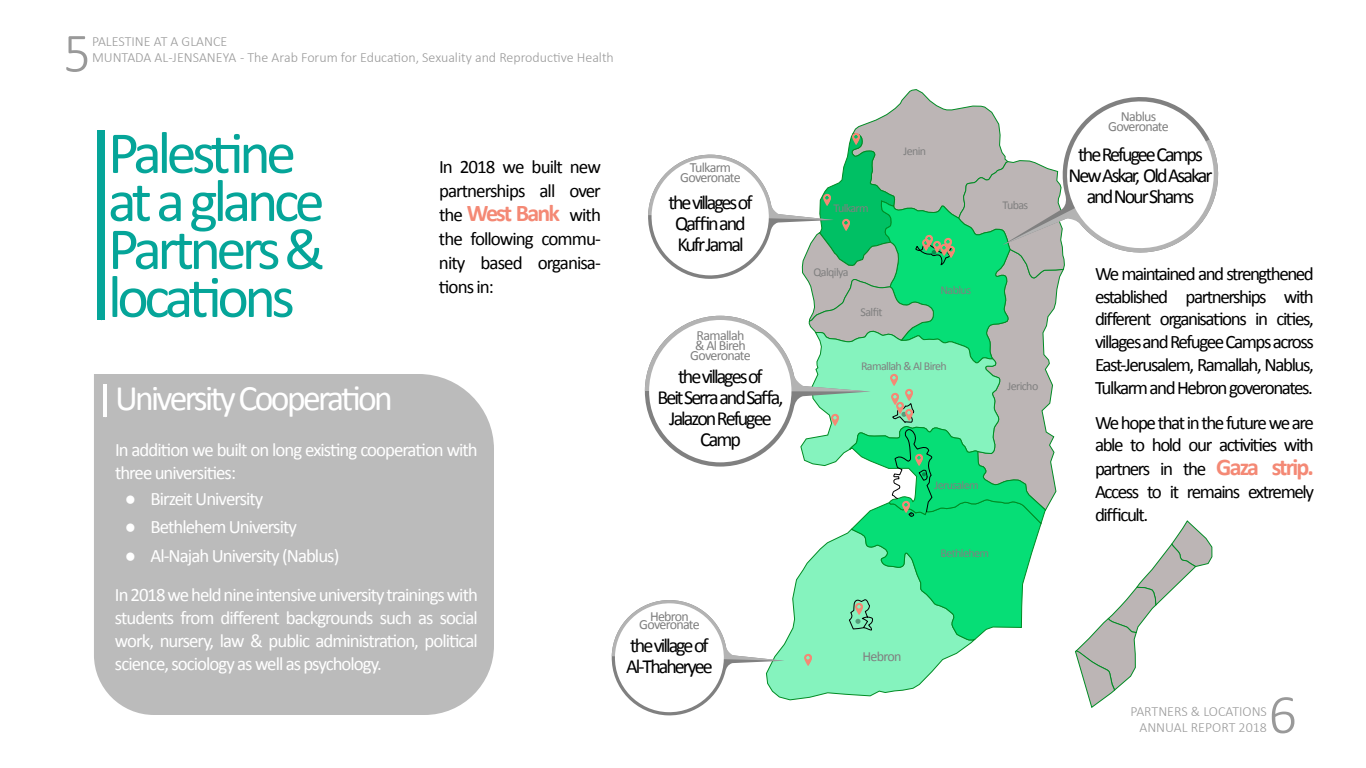
<style>
.page{position:relative;width:1366px;height:768px;background:#fff}
.page>*{position:absolute;margin:0;border:0;box-sizing:border-box;transform-origin:0 0}
.t1{font:60px/48px "Calibri";letter-spacing:-.075em;color:#05a599}
.t2{font:300 56px "Calibri";color:#999}
.t3{font:36px "Calibri";letter-spacing:-.075em;color:#fff}
.t4{font:700 24px "Calibri";letter-spacing:-.075em;color:#f48975}
.t5{font:20px/21px "Calibri";letter-spacing:-.1em;color:#000;text-align:center}
.t6{font:19px/22.8px "Calibri";letter-spacing:-.075em;color:#000;text-align:justify}
.t7{font:19px/22.8px "Calibri";letter-spacing:-.05em;color:#fff}
.t8{font:19px/24px "Calibri";letter-spacing:-.05em;color:#000}
.t9{font:300 14px/16.8px "Calibri";color:#999;text-align:right}
.t10{font:14px/10px "Calibri";letter-spacing:-.05em;color:#808080;text-align:center}
.t11{font:12px "Calibri";letter-spacing:-.05em;color:#808080}
.s1{font-weight:400;font-size:19px;color:#000}
.s2{font-weight:700;font-size:24px;color:#f48975}
</style>
<div class="page">
<svg style="left:611px;top:89px;width:608px;height:627px"></svg>
<div style="left:97px;top:130px;width:8px;height:190px;background:#05a599"></div>
<div style="left:94px;top:374px;width:400px;height:341px;background:#bbb"></div>
<hr style="left:103px;top:384px;width:4px;height:33px;background:#fff">
<h2 class="t2" style="left:64px;top:12px;width:28px">5</h2>
<p class="t9" style="left:92px;top:32px;width:137px">PALESTINE AT A GLANCE</p>
<p class="t9" style="left:92px;top:49px;width:523px">MUNTADA AL-JENSANEYA - The Arab Forum for Education, Sexuality and Reproductive Health</p>
<h1 class="t1" style="left:108px;top:127px;width:218px">Palestine at a glance<br>Partners &amp; locations</h1>
<p class="t8" style="left:439px;top:154px;width:163px">In 2018 we built new partnerships all over</p>
<p class="t4" style="left:439px;top:196px;width:163px"><span class="s1">the</span> West Bank <span class="s1">with</span></p>
<p class="t6" style="left:439px;top:226px;width:163px;line-height:24px">the following commu&shy;nity based organisa&shy;tions in:</p>
<h3 class="t3" style="left:115px;top:373px;width:279px">University Cooperation</h3>
<p class="t7" style="left:115px;top:438px;width:364px">In addition we built on long existing cooperation with three universities:</p>
<p class="t7" style="left:125px;top:486px;width:140px">● Birzeit University</p>
<p class="t7" style="left:125px;top:515px;width:174px">● Bethlehem University</p>
<p class="t7" style="left:115px;top:536px;width:364px;line-height:39px;text-indent:10px">● Al-Najah University (Nablus)<br>In 2018 we held nine intensive university trainings with</p>
<p class="t7" style="left:115px;top:606px;width:364px;text-align:justify">students from different backgrounds such as social work, nursery, law &amp; public administration, political science, sociology as well as psychology.</p>
<p class="t10" style="left:680px;top:162px;width:62px">Tulkarm<br>Goveronate</p>
<p class="t5" style="left:668px;top:191px;width:86px">the villages of<br>Qaffin and<br>Kufr Jamal</p>
<p class="t10" style="left:690px;top:330px;width:62px">Ramallah &amp; Al Bireh<br>Goveronate</p>
<p class="t5" style="left:658px;top:365px;width:127px">the villages of<br>Beit Serra and Saffa,<br>Jalazon Refugee<br>Camp</p>
<p class="t10" style="left:650px;top:611px;width:40px">Hebron</p>
<p class="t10" style="left:639px;top:619px;width:62px">Goveronate</p>
<p class="t5" style="left:626px;top:634px;width:88px;text-align:left">the village of<br>Al-Thaheryee</p>
<p class="t11" style="left:834px;top:200px;width:37px">Tulkarm</p>
<p class="t11" style="left:904px;top:143px;width:24px">Jenin</p>
<p class="t11" style="left:814px;top:264px;width:37px">Qalqilya</p>
<p class="t11" style="left:861px;top:304px;width:23px">Salfit</p>
<p class="t11" style="left:941px;top:282px;width:32px">Nablus</p>
<p class="t11" style="left:861px;top:358px;width:87px">Ramallah &amp; Al Bireh</p>
<p class="t11" style="left:1003px;top:197px;width:27px">Tubas</p>
<p class="t11" style="left:1008px;top:378px;width:32px">Jericho</p>
<p class="t11" style="left:934px;top:477px;width:46px">Jerusalem</p>
<p class="t11" style="left:941px;top:545px;width:50px">Bethlehem</p>
<p class="t10" style="left:862px;top:651px;width:40px">Hebron</p>
<p class="t10" style="left:1108px;top:111px;width:62px">Nablus<br>Goveronate</p>
<p class="t5" style="left:1069px;top:143px;width:145px">the Refugee Camps<br>New Askar, Old Asakar and Nour Shams</p>
<p class="t6" style="left:1095px;top:262px;width:220px">We maintained and strengthened established partnerships with different organisations in cities, villages and Refugee Camps across East-Jerusalem, Ramallah, Nablus, Tulkarm and Hebron goveronates.</p>
<p class="t6" style="left:1095px;top:410px;width:221px;line-height:23.1px">We hope that in the future we are able to hold our activities with partners in the <span class="s2">Gaza strip.<br></span>Access to it remains extremely difficult.</p>
<p class="t9" style="left:1130px;top:702px;width:138px">PARTNERS &amp; LOCATIONS<br>ANNUAL REPORT 2018</p>
<h2 class="t2" style="left:1268px;top:680px;width:31px">6</h2>
</div>
